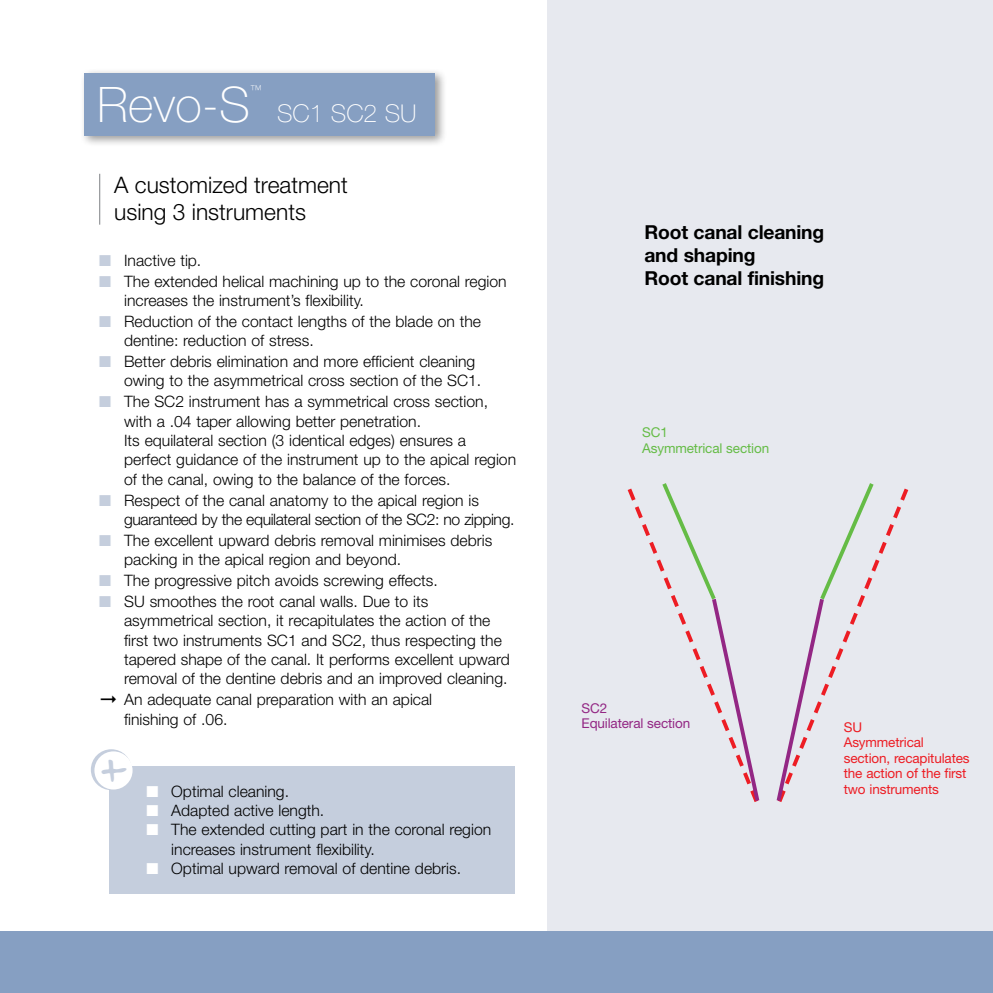
<style>
.page{position:relative;width:993px;height:993px;background:#fff}
.page>*{position:absolute;margin:0;border:0;box-sizing:border-box;transform-origin:0 0}
.t1{font:100 49px "Helvetica Neue";color:#fff}
.t2{font:700 44.62px "Felt Tip Roman";color:#c5cedd}
.t3{font:100 24.5px "Helvetica Neue";color:#fff}
.t4{font:300 22.75px/27.3px "Helvetica Neue";color:#000}
.t5{font:700 19.25px/22.8px "Helvetica Neue";letter-spacing:-.01em;color:#000}
.t6{font:300 15.75px/19.2px "Helvetica Neue";color:#000}
.t7{font:300 15.75px/19.2px "Helvetica Neue";letter-spacing:-.025em;color:#000}
.t8{font:13.47px/15.4px "Helvetica Neue";letter-spacing:-.01em;color:#ed1d24}
.t9{font:13.47px/15.4px "Helvetica Neue";letter-spacing:-.01em;color:#65bc46}
.t10{font:13.47px/15.4px "Helvetica Neue";letter-spacing:-.01em;color:#932784}
.t11{font:100 12.25px "Helvetica Neue";color:#fff}
.s1{color:#c5cedd}
.s2{color:#fff}
</style>
<div class="page">
<div style="left:547px;top:0;width:445px;height:943px;background:#e7e9ef"></div>
<div style="left:0;top:931px;width:992px;height:61px;background:#869fc2"></div>
<div style="left:109px;top:766px;width:406px;height:127px;background:#c5cedd"></div>
<hr style="left:99px;top:174px;width:1px;height:50px;background:#7d8084">
<div style="left:79px;top:68px;width:368px;height:79px;background:#000;opacity:.4"></div>
<div style="left:84px;top:73px;width:351px;height:63px;background:#869fc2"></div>
<svg style="left:627px;top:488px;width:31px;height:77px"></svg>
<svg style="left:876px;top:488px;width:33px;height:81px"></svg>
<svg style="left:658px;top:483px;width:102px;height:319px"></svg>
<svg style="left:776px;top:483px;width:100px;height:319px"></svg>
<svg style="left:91px;top:749px;width:41px;height:40px"></svg>
<div style="left:94px;top:751px;width:38px;height:38px;background:#fff;border-radius:50%"></div>
<h1 class="t1" style="left:97px;top:77px;width:154px">Revo-S</h1>
<p class="t11" style="left:250px;top:83px;width:14px">™</p>
<h3 class="t3" style="left:277px;top:99px;width:141px">SC1 SC2 SU</h3>
<h3 class="t4" style="left:114px;top:171px;width:235px">A customized treatment using 3 instruments</h3>
<p class="t5" style="left:644px;top:221px;width:181px">Root canal cleaning and shaping<br>Root canal finishing</p>
<p class="t6" style="left:99px;top:250px;width:103px"><span class="s1">■</span> Inactive tip.</p>
<p class="t6" style="left:124px;top:271px;width:384px;text-indent:-25px"><span class="s1">■</span> The extended helical machining up to the coronal region increases the instrument’s flexibility.</p>
<p class="t6" style="left:124px;top:311px;width:358px;text-indent:-25px"><span class="s1">■</span> Reduction of the contact lengths of the blade on the dentine: reduction of stress.</p>
<p class="t6" style="left:124px;top:351px;width:358px;text-indent:-25px"><span class="s1">■</span> Better debris elimination and more efficient cleaning owing to the asymmetrical cross section of the SC1.</p>
<p class="t6" style="left:124px;top:392px;width:393px;text-indent:-25px"><span class="s1">■</span> The SC2 instrument has a symmetrical cross section, with a .04 taper allowing better penetration.<br>Its equilateral section (3 identical edges) ensures a perfect guidance of the instrument up to the apical region of the canal, owing to the balance of the forces.</p>
<p class="t7" style="left:124px;top:490px;width:391px;text-indent:-25px"><span class="s1">■</span> Respect of the canal anatomy to the apical region is guaranteed by the equilateral section of the SC2: no zipping.</p>
<p class="t6" style="left:124px;top:530px;width:369px;text-indent:-25px"><span class="s1">■</span> The excellent upward debris removal minimises debris packing in the apical region and beyond.</p>
<p class="t6" style="left:99px;top:570px;width:340px"><span class="s1">■</span> The progressive pitch avoids screwing effects.</p>
<p class="t6" style="left:124px;top:591px;width:387px;text-indent:-25px"><span class="s1">■</span> SU smoothes the root canal walls. Due to its asymmetrical section, it recapitulates the action of the first two instruments SC1 and SC2, thus respecting the tapered shape of the canal. It performs excellent upward removal of the dentine debris and an improved cleaning.</p>
<p class="t6" style="left:124px;top:689px;width:309px">An adequate canal preparation with an apical finishing of .06.</p>
<p class="t10" style="left:581px;top:700px;width:110px">SC2<br>Equilateral section</p>
<p class="t9" style="left:642px;top:424px;width:128px">SC1<br>Asymmetrical section</p>
<h2 class="t2" style="left:102px;top:742px;width:27px">+</h2>
<p class="t6" style="left:146px;top:781px;width:144px"><span class="s2">■</span> Optimal cleaning.</p>
<p class="t6" style="left:146px;top:800px;width:179px"><span class="s2">■</span> Adapted active length.</p>
<p class="t6" style="left:171px;top:819px;width:321px;text-indent:-25px"><span class="s2">■</span> The extended cutting part in the coronal region increases instrument flexibility.</p>
<p class="t6" style="left:146px;top:858px;width:316px"><span class="s2">■</span> Optimal upward removal of dentine debris.</p>
<p class="t8" style="left:843px;top:719px;width:127px">SU<br>Asymmetrical section, recapitulates the action of the first two instruments</p>
</div>
